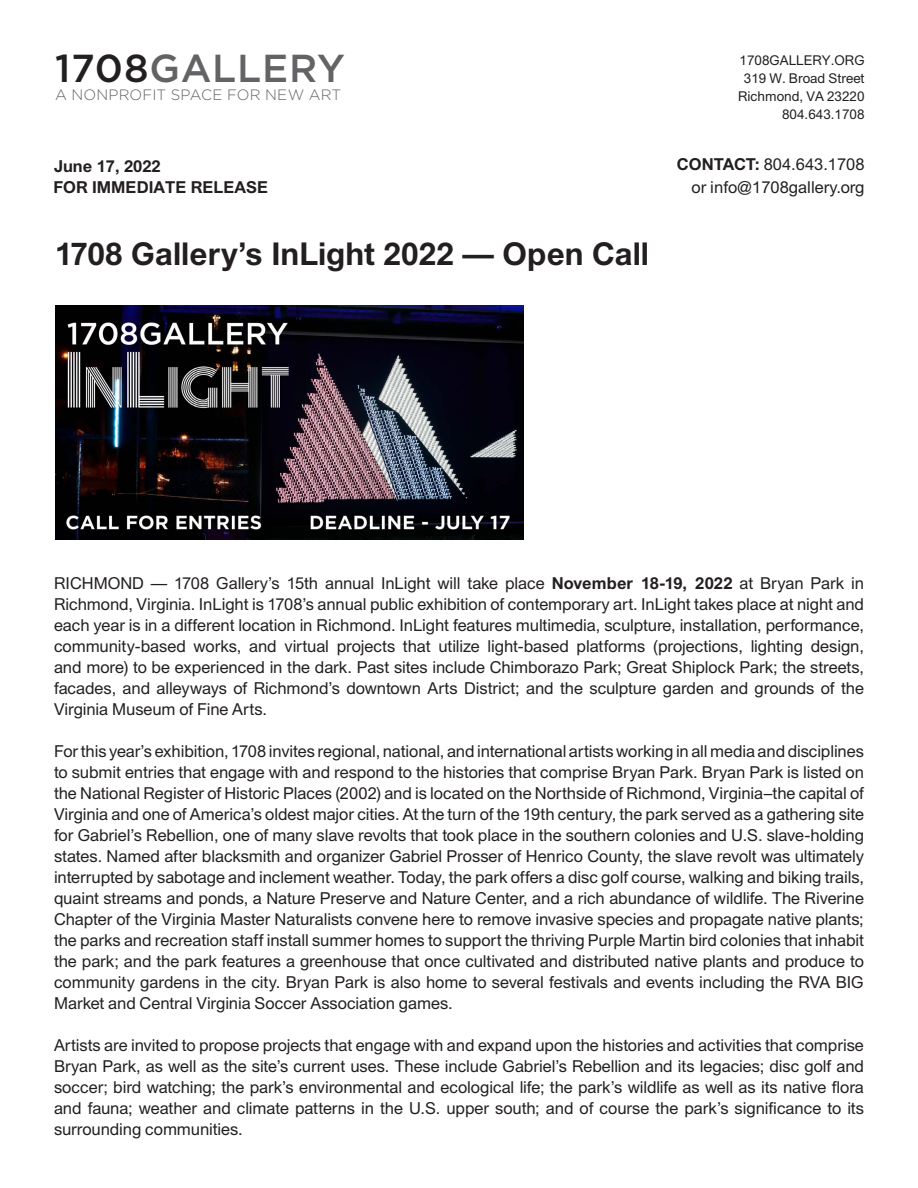
<style>
.page{position:relative;width:918px;height:1188px;background:#fff}
.page>*{position:absolute;margin:0;border:0;box-sizing:border-box;transform-origin:0 0}
.t1{font:500 39px "Gotham";letter-spacing:.02em;color:#636366}
.t2{font:700 31.5px "Union";color:#231f20}
.t3{font:16.5px/21px "Union";letter-spacing:-.005em;color:#231f20;text-align:justify}
.t4{font:700 16.5px "Union";color:#231f20}
.t5{font:300 15px "Gotham";letter-spacing:.01em;color:#636366}
.t6{font:13.5px "Union";color:#231f20}
.s1{color:#231f20}
.s2{font-weight:700}
</style>
<div class="page">
<img style="left:55px;top:305px;width:468px;height:235px">
<p class="t1" style="left:55px;top:47px;width:291px"><span class="s1">1708</span>GALLERY</p>
<p class="t5" style="left:55px;top:86px;width:288px">A NONPROFIT SPACE FOR NEW ART</p>
<p class="t6" style="left:740px;top:53px;width:127px">1708GALLERY.ORG</p>
<p class="t6" style="left:744px;top:71px;width:122px">319 W. Broad Street</p>
<p class="t6" style="left:738px;top:89px;width:128px">Richmond, VA 23220</p>
<p class="t6" style="left:782px;top:107px;width:84px">804.643.1708</p>
<p class="t4" style="left:54px;top:156px;width:108px">June 17, 2022</p>
<p class="t3" style="left:677px;top:154px;width:189px"><span class="s2">CONTACT:</span> 804.643.1708</p>
<p class="t3" style="left:692px;top:177px;width:175px">or info@1708gallery.org</p>
<p class="t4" style="left:54px;top:177px;width:216px">FOR IMMEDIATE RELEASE</p>
<p class="t2" style="left:55px;top:234px;width:596px">1708 Gallery’s InLight 2022 — Open Call</p>
<p class="t3" style="left:54px;top:573px;width:812px">RICHMOND — 1708 Gallery’s 15th annual InLight will take place <span class="s2">November 18-19, 2022</span> at Bryan Park in Richmond, Virginia. InLight is 1708’s annual public exhibition of contemporary art. InLight takes place at night and each year is in a different location in Richmond. InLight features multimedia, sculpture, installation, performance, community-based works, and virtual projects that utilize light-based platforms (projections, lighting design, and more) to be experienced in the dark. Past sites include Chimborazo Park; Great Shiplock Park; the streets, facades, and alleyways of Richmond’s downtown Arts District; and the sculpture garden and grounds of the Virginia Museum of Fine Arts.</p>
<p class="t3" style="left:54px;top:741px;width:812px">For this year’s exhibition, 1708 invites regional, national, and international artists working in all media and disciplines to submit entries that engage with and respond to the histories that comprise Bryan Park. Bryan Park is listed on the National Register of Historic Places (2002) and is located on the Northside of Richmond, Virginia–the capital of Virginia and one of America’s oldest major cities. At the turn of the 19th century, the park served as a gathering site for Gabriel’s Rebellion, one of many slave revolts that took place in the southern colonies and U.S. slave-holding states. Named after blacksmith and organizer Gabriel Prosser of Henrico County, the slave revolt was ultimately interrupted by sabotage and inclement weather. Today, the park offers a disc golf course, walking and biking trails, quaint streams and ponds, a Nature Preserve and Nature Center, and a rich abundance of wildlife. The Riverine Chapter of the Virginia Master Naturalists convene here to remove invasive species and propagate native plants; the parks and recreation staff install summer homes to support the thriving Purple Martin bird colonies that inhabit the park; and the park features a greenhouse that once cultivated and distributed native plants and produce to community gardens in the city. Bryan Park is also home to several festivals and events including the RVA BIG Market and Central Virginia Soccer Association games.</p>
<p class="t3" style="left:54px;top:1035px;width:812px">Artists are invited to propose projects that engage with and expand upon the histories and activities that comprise Bryan Park, as well as the site’s current uses. These include Gabriel’s Rebellion and its legacies; disc golf and soccer; bird watching; the park’s environmental and ecological life; the park’s wildlife as well as its native flora and fauna; weather and climate patterns in the U.S. upper south; and of course the park’s significance to its surrounding communities.</p>
</div>
